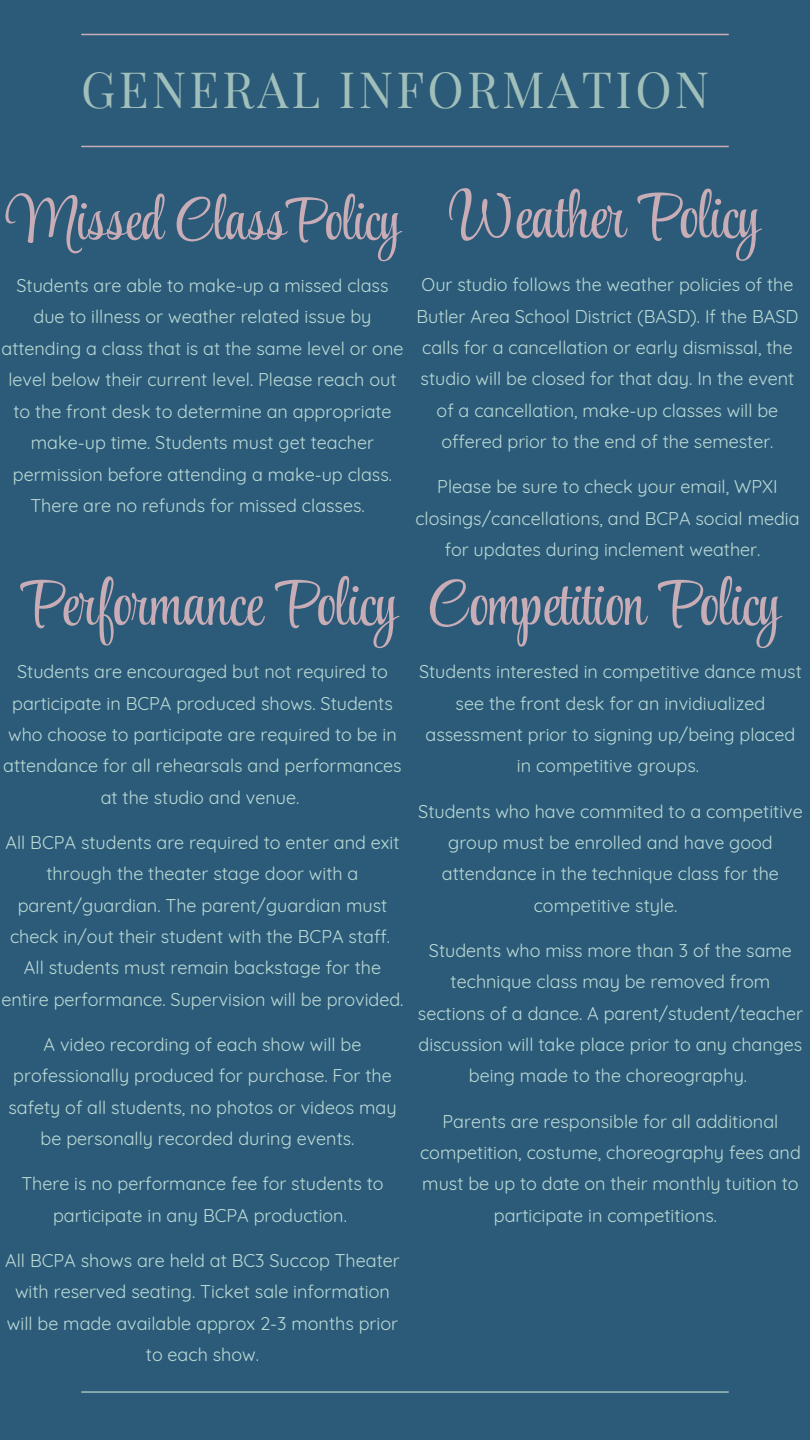
<style>
.page{position:relative;width:810px;height:1440px;background:#2c5b79}
.page>*{position:absolute;margin:0;border:0;box-sizing:border-box;transform-origin:0 0}
.t1{font:64px "Style Script";color:#c8acb6}
.t2{font:60px "Style Script";color:#c8acb6}
.t3{font:49px "Playfair Display";letter-spacing:.065em;color:#a1bfba}
.t4{font:18px/31.3px "Quicksand";color:#bcdbd6;text-align:center}
</style>
<div class="page">
<hr style="left:82px;top:146px;width:646px;height:1px;background:#c8acb6">
<hr style="left:82px;top:34px;width:646px;height:1px;background:#c8acb6">
<hr style="left:82px;top:1391px;width:646px;height:2px;background:#a1bfba">
<h2 class="t3" style="left:81px;top:55px;width:630px">GENERAL INFORMATION</h2>
<p class="t2" style="left:6px;top:194px;width:396px">Missed ClassPolicy</p>
<p class="t4" style="left:2px;top:269px;width:403px">Students are able to make-up a missed class due to illness or weather related issue by attending a class that is at the same level or one level below their current level. Please reach out to the front desk to determine an appropriate make-up time. Students must get teacher permission before attending a make-up class.<br>There are no refunds for missed classes.</p>
<h1 class="t1" style="left:20px;top:576px;width:378px">Performance Policy</h1>
<h1 class="t4" style="left:3px;top:656px;width:400px">Students are encouraged but not required to participate in BCPA produced shows. Students who choose to participate are required to be in attendance for all rehearsals and performances at the studio and venue.</h1>
<p class="t4" style="left:5px;top:827px;width:396px">All BCPA students are required to enter and exit through the theater stage door with a parent/guardian. The parent/guardian must check in/out their student with the BCPA staff.</p>
<p class="t4" style="left:1px;top:952px;width:404px">All students must remain backstage for the entire performance. Supervision will be provided.</p>
<p class="t4" style="left:8px;top:1029px;width:390px">A video recording of each show will be professionally produced for purchase. For the safety of all students, no photos or videos may be personally recorded during events.</p>
<p class="t4" style="left:21px;top:1168px;width:364px">There is no performance fee for students to participate in any BCPA production.</p>
<p class="t4" style="left:5px;top:1245px;width:396px">All BCPA shows are held at BC3 Succop Theater with reserved seating. Ticket sale information will be made available approx 2-3 months prior to each show.</p>
<h1 class="t1" style="left:448px;top:189px;width:313px">Weather Policy</h1>
<h1 class="t4" style="left:416px;top:269px;width:384px">Our studio follows the weather policies of the Butler Area School District (BASD). If the BASD calls for a cancellation or early dismissal, the studio will be closed for that day. In the event of a cancellation, make-up classes will be offered prior to the end of the semester.</h1>
<p class="t4" style="left:415px;top:471px;width:386px">Please be sure to check your email, WPXI closings/cancellations, and BCPA social media for updates during inclement weather.</p>
<p class="t1" style="left:428px;top:576px;width:354px">Competition Policy</p>
<p class="t4" style="left:419px;top:656px;width:384px">Students interested in competitive dance must see the front desk for an invidiualized assessment prior to signing up/being placed in competitive groups.</p>
<p class="t4" style="left:418px;top:795px;width:386px">Students who have commited to a competitive group must be enrolled and have good attendance in the technique class for the competitive style.</p>
<p class="t4" style="left:418px;top:935px;width:387px">Students who miss more than 3 of the same technique class may be removed from sections of a dance. A parent/student/teacher discussion will take place prior to any changes being made to the choreography.</p>
<p class="t4" style="left:420px;top:1105px;width:382px">Parents are responsible for all additional competition, costume, choreography fees and must be up to date on their monthly tuition to participate in competitions.</p>
</div>
